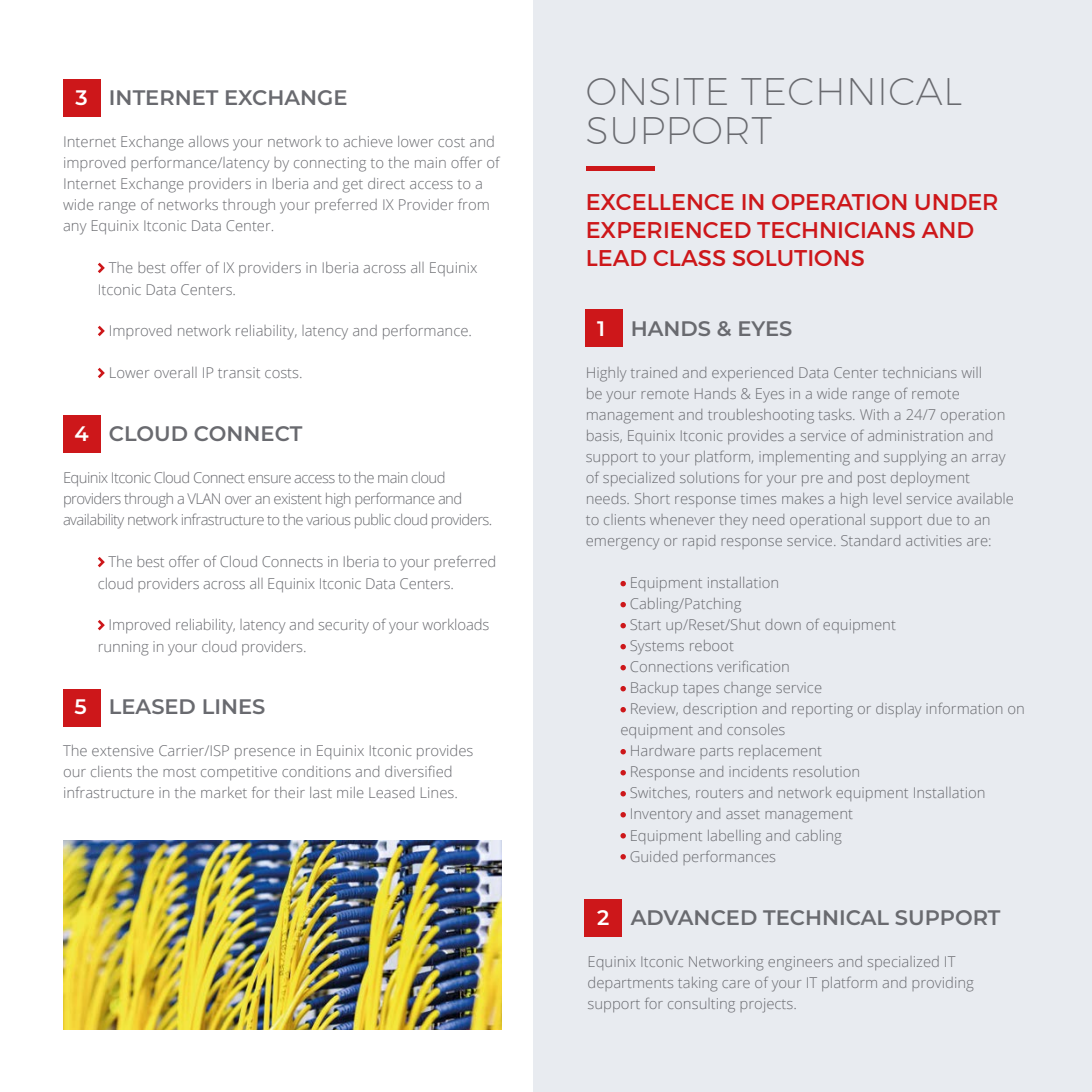
<style>
.page{position:relative;width:1092px;height:1092px;background:#fff}
.page>*{position:absolute;margin:0;border:0;box-sizing:border-box;transform-origin:0 0}
.t1{font:200 38.5px/38.5px "Montserrat";letter-spacing:.01em;color:#696a6f}
.t2{font:22.75px/28px "Montserrat";color:#cd171a}
.t3{font:600 21px "Montserrat";color:#696a6f}
.t4{font:300 14.88px/21px "Open Sans";color:#696a6f}
.t5{font:300 14.88px/21px "Open Sans";letter-spacing:-.04em;color:#696a6f}
.s1{color:#fff}
</style>
<div class="page">
<hr style="left:1091px;top:714px;width:1px;height:377px;background:#17233d">
<div style="left:533px;top:0;width:558px;height:1091px;background:#e8ebf0"></div>
<hr style="left:585px;top:166px;width:69px;height:4px;background:#cd171a">
<svg style="left:620px;top:581px;width:6px;height:5px"></svg>
<svg style="left:620px;top:602px;width:6px;height:5px"></svg>
<svg style="left:620px;top:623px;width:6px;height:5px"></svg>
<svg style="left:620px;top:644px;width:6px;height:5px"></svg>
<svg style="left:620px;top:665px;width:6px;height:5px"></svg>
<svg style="left:620px;top:686px;width:6px;height:5px"></svg>
<svg style="left:620px;top:707px;width:6px;height:5px"></svg>
<svg style="left:620px;top:749px;width:6px;height:5px"></svg>
<svg style="left:620px;top:770px;width:6px;height:5px"></svg>
<svg style="left:620px;top:791px;width:6px;height:5px"></svg>
<svg style="left:620px;top:812px;width:6px;height:5px"></svg>
<svg style="left:620px;top:833px;width:6px;height:5px"></svg>
<svg style="left:620px;top:854px;width:6px;height:5px"></svg>
<div style="left:585px;top:309px;width:37px;height:37px;background:#cd171a"></div>
<div style="left:584px;top:899px;width:38px;height:37px;background:#cd171a"></div>
<div style="left:63px;top:689px;width:37px;height:37px;background:#cd171a"></div>
<svg style="left:97px;top:262px;width:8px;height:11px"></svg>
<svg style="left:97px;top:325px;width:8px;height:11px"></svg>
<svg style="left:97px;top:367px;width:8px;height:12px"></svg>
<div style="left:63px;top:80px;width:37px;height:37px;background:#cd171a"></div>
<svg style="left:97px;top:557px;width:8px;height:11px"></svg>
<svg style="left:97px;top:620px;width:8px;height:11px"></svg>
<div style="left:63px;top:415px;width:37px;height:38px;background:#cd171a"></div>
<img style="left:63px;top:840px;width:438px;height:189px">
<h3 class="t3" style="left:75px;top:83px;width:274px"><span class="s1">3</span> INTERNET EXCHANGE</h3>
<p class="t4" style="left:63px;top:131px;width:438px">Internet Exchange allows your network to achieve lower cost and improved performance/latency by connecting to the main offer of Internet Exchange providers in Iberia and get direct access to a wide range of networks through your preferred IX Provider from any Equinix Itconic Data Center.</p>
<p class="t4" style="left:98px;top:256px;width:381px;line-height:21.9px;text-indent:11px">The best offer of IX providers in Iberia across all Equinix<br>Itconic Data Centers.</p>
<p class="t4" style="left:109px;top:320px;width:365px">Improved network reliability, latency and performance.</p>
<p class="t4" style="left:109px;top:362px;width:195px">Lower overall IP transit costs.</p>
<h3 class="t3" style="left:74px;top:419px;width:229px"><span class="s1">4</span> CLOUD CONNECT</h3>
<p class="t5" style="left:63px;top:467px;width:431px">Equinix Itconic Cloud Connect ensure access to the main cloud providers through a VLAN over an existent high performance and availability network infrastructure to the various public cloud providers.</p>
<p class="t4" style="left:98px;top:550px;width:400px;line-height:21.9px;text-indent:11px">The best offer of Cloud Connects in Iberia to your preferred cloud providers across all Equinix Itconic Data Centers.</p>
<p class="t4" style="left:98px;top:613px;width:393px;line-height:21.9px;text-indent:11px">Improved reliability, latency and security of your workloads running in your cloud providers.</p>
<h3 class="t3" style="left:74px;top:692px;width:192px"><span class="s1">5</span> LEASED LINES</h3>
<p class="t4" style="left:63px;top:740px;width:412px">The extensive Carrier/ISP presence in Equinix Itconic provides our clients the most competitive conditions and diversified infrastructure in the market for their last mile Leased Lines.</p>
<h1 class="t1" style="left:586px;top:71px;width:378px">ONSITE TECHNICAL<br>SUPPORT</h1>
<h2 class="t2" style="left:585px;top:188px;width:414px">EXCELLENCE IN OPERATION UNDER<br>EXPERIENCED TECHNICIANS AND<br>LEAD CLASS SOLUTIONS</h2>
<h3 class="t3" style="left:597px;top:314px;width:197px"><span class="s1">1</span> HANDS &amp; EYES</h3>
<p class="t4" style="left:585px;top:362px;width:430px">Highly trained and experienced Data Center technicians will<br>be your remote Hands &amp; Eyes in a wide range of remote management and troubleshooting tasks. With a 24/7 operation basis, Equinix Itconic provides a service of administration and support to your platform, implementing and supplying an array of specialized solutions for your pre and post deployment needs. Short response times makes a high level service available to clients whenever they need operational support due to an emergency or rapid response service. Standard activities are:</p>
<p class="t4" style="left:629px;top:572px;width:151px">Equipment installation</p>
<p class="t4" style="left:629px;top:593px;width:113px">Cabling/Patching</p>
<p class="t4" style="left:629px;top:614px;width:268px">Start up/Reset/Shut down of equipment</p>
<p class="t4" style="left:629px;top:635px;width:106px">Systems reboot</p>
<p class="t4" style="left:629px;top:656px;width:162px">Connections verification</p>
<p class="t4" style="left:629px;top:677px;width:194px">Backup tapes change service</p>
<p class="t4" style="left:629px;top:698px;width:396px">Review, description and reporting or display information on</p>
<p class="t4" style="left:620px;top:719px;width:166px">equipment and consoles</p>
<p class="t4" style="left:629px;top:740px;width:194px">Hardware parts replacement</p>
<p class="t4" style="left:629px;top:761px;width:232px">Response and incidents resolution</p>
<p class="t4" style="left:629px;top:782px;width:357px">Switches, routers and network equipment Installation</p>
<p class="t4" style="left:629px;top:803px;width:225px">Inventory and asset management</p>
<p class="t4" style="left:629px;top:824px;width:214px">Equipment labelling and cabling</p>
<p class="t4" style="left:629px;top:845px;width:148px">Guided performances</p>
<h3 class="t3" style="left:597px;top:902px;width:405px"><span class="s1">2</span> ADVANCED TECHNICAL SUPPORT</h3>
<p class="t4" style="left:587px;top:950px;width:388px">Equinix Itconic Networking engineers and specialized IT departments taking care of your IT platform and providing support for consulting projects.</p>
</div>
